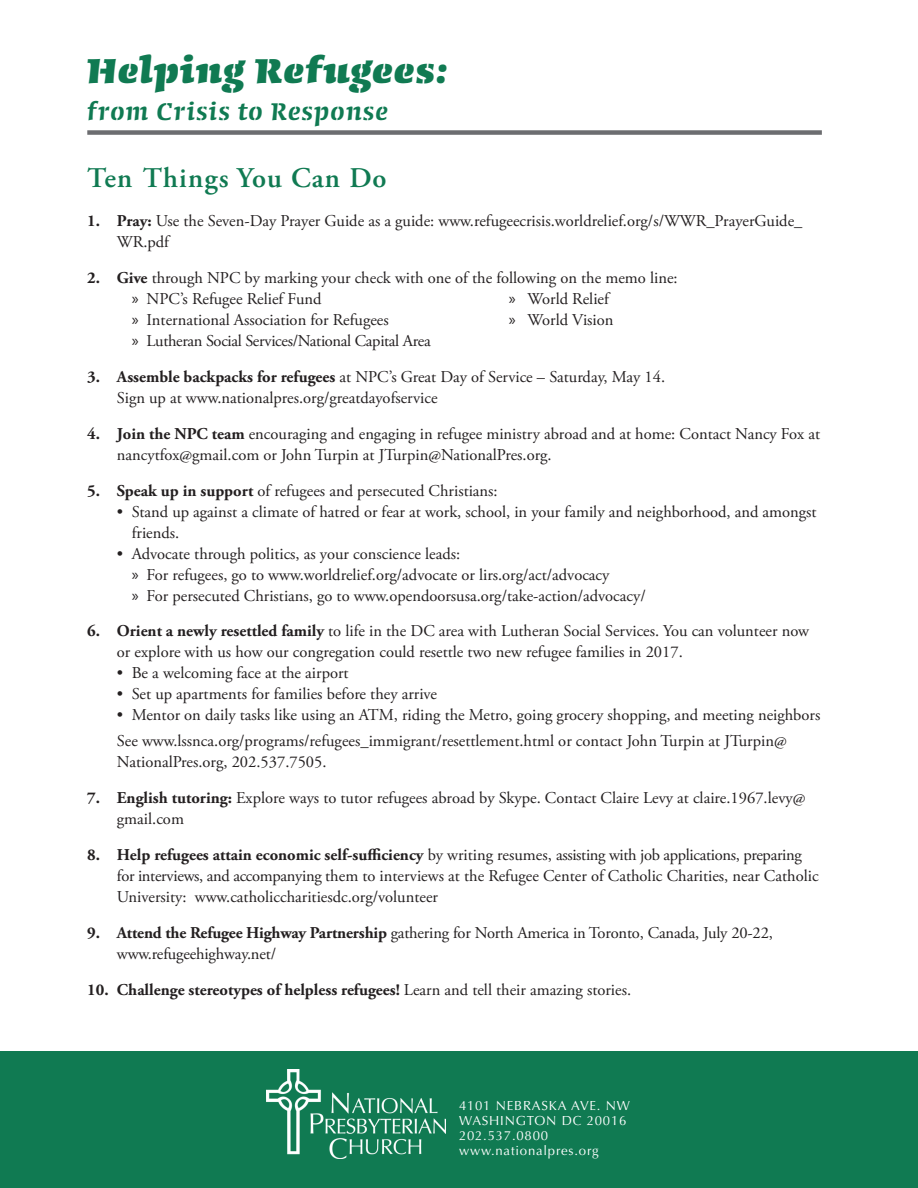
<style>
.page{position:relative;width:918px;height:1188px;background:#fff}
.page>*{position:absolute;margin:0;border:0;box-sizing:border-box;transform-origin:0 0}
.t1{font:900 44.25px "Conga Brava Stencil Std";letter-spacing:.015em;color:#107a52}
.t2{font:600 31.05px "Conga Brava Stencil Std";letter-spacing:.04em;color:#107a52}
.t3{font:600 28.5px "Adobe Garamond Pro";letter-spacing:.04em;color:#107a52}
.Organization_Names{font:16.5px/21px "Adobe Garamond Pro";color:#231f20}
.t4{font:700 16.5px "Adobe Garamond Pro";color:#231f20}
.Organization_Names-2{font:16.5px "Adobe Garamond Pro";letter-spacing:-.02em;color:#231f20}
.t5{font:13.2px "Optima LT Std";letter-spacing:.06em;color:#fff}
.s1{font-weight:700}
.s2{font-family:"Myriad Pro"}
.s3{font-weight:400}
</style>
<div class="page">
<div style="left:87px;top:130px;width:735px;height:5px;background:#6c6d70"></div>
<div style="left:0;top:1052px;width:918px;height:136px;background:#107a52"></div>
<img style="left:267px;top:1070px;width:178px;height:89px">
<p class="t1" style="left:87px;top:50px;width:362px">Helping Refugees:</p>
<p class="t2" style="left:87px;top:97px;width:302px">from Crisis to Response</p>
<p class="t3" style="left:87px;top:161px;width:301px">Ten Things You Can Do</p>
<p class="Organization_Names" style="left:117px;top:211px;width:687px;text-indent:-30px"><span class="s1">1. Pray:</span> Use the Seven-Day Prayer Guide as a guide: www.refugeecrisis.worldrelief.org/s/WWR_PrayerGuide_<br>WR.pdf</p>
<p class="Organization_Names" style="left:87px;top:268px;width:592px"><span class="s1">2. Give</span> through NPC by marking your check with one of the following on the memo line:</p>
<p class="Organization_Names" style="left:132px;top:289px;width:191px"><span class="s2">»</span> NPC’s Refugee Relief Fund</p>
<p class="Organization_Names" style="left:132px;top:310px;width:259px"><span class="s2">»</span> International Association for Refugees</p>
<p class="Organization_Names-2" style="left:132px;top:331px;width:300px"><span class="s2">»</span> Lutheran Social Services/National Capital Area</p>
<p class="Organization_Names" style="left:509px;top:289px;width:101px"><span class="s2">»</span> World Relief</p>
<p class="Organization_Names" style="left:509px;top:310px;width:106px"><span class="s2">»</span> World Vision</p>
<p class="Organization_Names" style="left:117px;top:367px;width:550px;text-indent:-30px"><span class="s1">3. Assemble backpacks for refugees</span> at NPC’s Great Day of Service – Saturday, May 14.<br>Sign up at www.nationalpres.org/greatdayofservice</p>
<p class="Organization_Names" style="left:117px;top:424px;width:705px;text-indent:-30px"><span class="s1">4. Join the NPC team</span> encouraging and engaging in refugee ministry abroad and at home: Contact Nancy Fox at nancytfox@gmail.com or John Turpin at JTurpin@NationalPres.org.</p>
<p class="Organization_Names" style="left:87px;top:480px;width:412px"><span class="s1">5. Speak up in support</span> of refugees and persecuted Christians:</p>
<p class="Organization_Names" style="left:132px;top:501px;width:686px;text-indent:-15px">• Stand up against a climate of hatred or fear at work, school, in your family and neighborhood, and amongst friends.</p>
<p class="Organization_Names" style="left:117px;top:543px;width:345px">• Advocate through politics, as your conscience leads:</p>
<p class="Organization_Names" style="left:132px;top:564px;width:479px"><span class="s2">»</span> For refugees, go to www.worldrelief.org/advocate or lirs.org/act/advocacy</p>
<p class="Organization_Names" style="left:132px;top:585px;width:516px"><span class="s2">»</span> For persecuted Christians, go to www.opendoorsusa.org/take-action/advocacy/</p>
<p class="Organization_Names" style="left:117px;top:621px;width:694px;text-indent:-30px"><span class="s1">6. Orient a newly resettled family</span> to life in the DC area with Lutheran Social Services. You can volunteer now or explore with us how our congregation could resettle two new refugee families in 2017.</p>
<p class="Organization_Names" style="left:117px;top:663px;width:233px">• Be a welcoming face at the airport</p>
<p class="Organization_Names" style="left:117px;top:684px;width:322px">• Set up apartments for families before they arrive</p>
<p class="Organization_Names" style="left:117px;top:705px;width:705px">• Mentor on daily tasks like using an ATM, riding the Metro, going grocery shopping, and meeting neighbors</p>
<p class="Organization_Names" style="left:117px;top:731px;width:671px">See www.lssnca.org/programs/refugees_immigrant/resettlement.html or contact John Turpin at JTurpin@<br>NationalPres.org, 202.537.7505.</p>
<p class="Organization_Names" style="left:117px;top:788px;width:690px;text-indent:-30px"><span class="s1">7. English tutoring:</span> Explore ways to tutor refugees abroad by Skype. Contact Claire Levy at claire.1967.levy@ gmail.com</p>
<p class="Organization_Names" style="left:117px;top:845px;width:703px;text-indent:-30px"><span class="s1">8. Help refugees attain economic self-sufficiency</span> by writing resumes, assisting with job applications, preparing for interviews, and accompanying them to interviews at the Refugee Center of Catholic Charities, near Catholic<br>University: www.catholiccharitiesdc.org/volunteer</p>
<p class="Organization_Names" style="left:117px;top:923px;width:657px;text-indent:-30px"><span class="s1">9. Attend the Refugee Highway Partnership</span> gathering for North America in Toronto, Canada, July 20-22, www.refugeehighway.net/</p>
<p class="t4" style="left:87px;top:980px;width:545px">10. Challenge stereotypes of helpless refugees! <span class="s3">Learn and tell their amazing stories.</span></p>
<p class="t5" style="left:459px;top:1098px;width:173px">4101 NEBRASKA AVE. NW</p>
<p class="t5" style="left:459px;top:1113px;width:169px">WASHINGTON DC 20016</p>
<p class="t5" style="left:459px;top:1128px;width:91px">202.537.0800</p>
<p class="t5" style="left:459px;top:1143px;width:141px">www.nationalpres.org</p>
</div>
